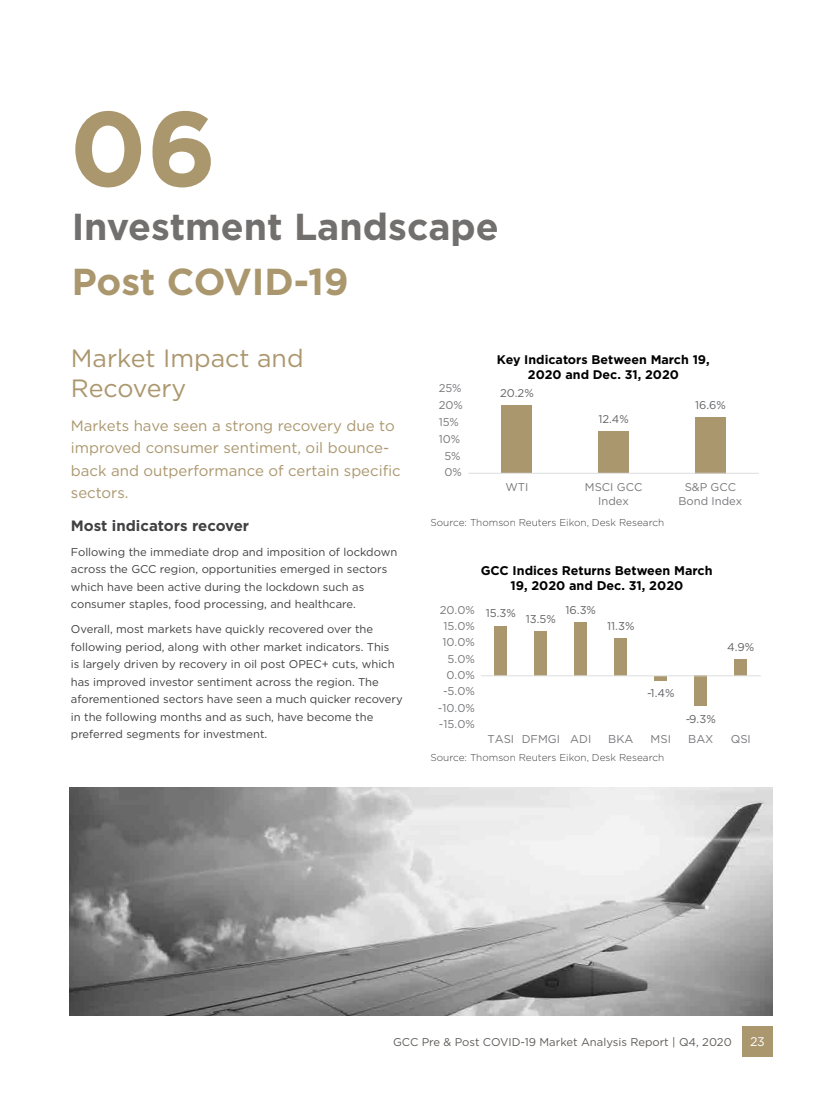
<style>
.page{position:relative;width:815px;height:1099px;background:#fff}
.page>*{position:absolute;margin:0;border:0;box-sizing:border-box;transform-origin:0 0}
.t1{font:700 105.75px "Gotham";color:#ab976e}
.t2{font:700 37.5px "Gotham";color:#72706e}
.t3{font:700 37.5px "Gotham";letter-spacing:-.005em;color:#ab976e}
.t4{font:25px/30px "Gotham";color:#ab976e}
.t5{font:15px/22.5px "Gotham";color:#ab976e}
.t6{font:700 15px "Gotham";color:#414042}
.t7{font:700 12.62px/15.1px "Gotham";color:#000;text-align:center}
.t8{font:700 12.5px/15px "Gotham";color:#000;text-align:center}
.t9{font:12.5px "Gotham";color:#fff}
.t10{font:11.38px "Gotham";color:#77787b}
.t11{font:11.38px "Gotham";color:#636467}
.t12{font:11.25px/17.5px "Gotham";color:#414042}
.t13{font:11.25px "Gotham";color:#605d5a}
.t14{font:11.25px/13.5px "Gotham";color:#77787b;text-align:center}
.t15{font:11.25px "Gotham";color:#636467}
.t16{font:300 10px "Gotham";color:#414042}
</style>
<div class="page">
<div style="left:598px;top:431px;width:31px;height:42px;background:#ab976e"></div>
<div style="left:695px;top:417px;width:30px;height:56px;background:#ab976e"></div>
<div style="left:502px;top:405px;width:30px;height:68px;background:#ab976e"></div>
<hr style="left:469px;top:473px;width:290px;height:1px;background:#dcddde">
<div style="left:735px;top:659px;width:12px;height:16px;background:#ab976e"></div>
<div style="left:695px;top:675px;width:12px;height:31px;background:#ab976e"></div>
<svg style="left:655px;top:676px;width:12px;height:4px"></svg>
<div style="left:615px;top:638px;width:12px;height:37px;background:#ab976e"></div>
<div style="left:575px;top:622px;width:12px;height:53px;background:#ab976e"></div>
<div style="left:535px;top:631px;width:12px;height:44px;background:#ab976e"></div>
<div style="left:495px;top:626px;width:12px;height:49px;background:#ab976e"></div>
<hr style="left:481px;top:675px;width:280px;height:1px;background:#dcddde">
<img style="left:70px;top:787px;width:702px;height:228px">
<div style="left:742px;top:1025px;width:30px;height:31px;background:#ab976e"></div>
<h1 class="t1" style="left:70px;top:79px;width:149px">06</h1>
<h2 class="t2" style="left:72px;top:202px;width:429px">Investment Landscape</h2>
<h2 class="t3" style="left:72px;top:257px;width:279px">Post COVID-19</h2>
<h3 class="t4" style="left:71px;top:343px;width:234px">Market Impact and<br>Recovery</h3>
<h3 class="t5" style="left:71px;top:413px;width:331px">Markets have seen a strong recovery due to improved consumer sentiment, oil bounce&shy;back and outperformance of certain specific sectors.</h3>
<h3 class="t6" style="left:71px;top:516px;width:180px">Most indicators recover</h3>
<p class="t12" style="left:71px;top:543px;width:328px">Following the immediate drop and imposition of lockdown across the GCC region, opportunities emerged in sectors which have been active during the lockdown such as consumer staples, food processing, and healthcare.</p>
<p class="t12" style="left:71px;top:620px;width:333px">Overall, most markets have quickly recovered over the following period, along with other market indicators. This<br>is largely driven by recovery in oil post OPEC+ cuts, which has improved investor sentiment across the region. The aforementioned sectors have seen a much quicker recovery in the following months and as such, have become the preferred segments for investment.</p>
<p class="t14" style="left:439px;top:381px;width:25px">25%</p>
<p class="t14" style="left:439px;top:398px;width:26px">20%</p>
<p class="t14" style="left:439px;top:415px;width:22px">15%</p>
<p class="t14" style="left:439px;top:432px;width:23px">10%</p>
<p class="t14" style="left:444px;top:448px;width:18px">5%</p>
<p class="t14" style="left:444px;top:465px;width:19px">0%</p>
<p class="t8" style="left:497px;top:352px;width:214px">Key Indicators Between March 19,<br>2020 and Dec. 31, 2020</p>
<p class="t15" style="left:500px;top:385px;width:35px">20.2%</p>
<p class="t15" style="left:598px;top:412px;width:32px">12.4%</p>
<p class="t15" style="left:695px;top:397px;width:32px">16.6%</p>
<p class="t14" style="left:505px;top:480px;width:25px">WTI</p>
<p class="t14" style="left:585px;top:480px;width:59px">MSCI GCC<br>Index</p>
<p class="t14" style="left:678px;top:480px;width:65px">S&amp;P GCC<br>Bond Index</p>
<p class="t16" style="left:431px;top:516px;width:235px">Source: Thomson Reuters Eikon, Desk Research</p>
<p class="t7" style="left:481px;top:563px;width:233px">GCC Indices Returns Between March<br>19, 2020 and Dec. 31, 2020</p>
<p class="t10" style="left:440px;top:602px;width:37px">20.0%</p>
<p class="t10" style="left:444px;top:618px;width:33px">15.0%</p>
<p class="t10" style="left:442px;top:635px;width:34px">10.0%</p>
<p class="t10" style="left:448px;top:651px;width:29px">5.0%</p>
<p class="t10" style="left:446px;top:667px;width:30px">0.0%</p>
<p class="t10" style="left:443px;top:684px;width:33px">-5.0%</p>
<p class="t10" style="left:438px;top:700px;width:39px">-10.0%</p>
<p class="t10" style="left:439px;top:716px;width:37px">-15.0%</p>
<p class="t11" style="left:486px;top:606px;width:32px">15.3%</p>
<p class="t11" style="left:526px;top:611px;width:32px">13.5%</p>
<p class="t11" style="left:566px;top:602px;width:32px">16.3%</p>
<p class="t11" style="left:607px;top:618px;width:29px">11.3%</p>
<p class="t11" style="left:727px;top:639px;width:29px">4.9%</p>
<p class="t11" style="left:647px;top:685px;width:29px">-1.4%</p>
<p class="t11" style="left:686px;top:711px;width:31px">-9.3%</p>
<p class="t10" style="left:487px;top:731px;width:105px">TASI DFMGI ADI</p>
<p class="t10" style="left:608px;top:731px;width:27px">BKA</p>
<p class="t10" style="left:651px;top:731px;width:22px">MSI</p>
<p class="t10" style="left:688px;top:731px;width:27px">BAX</p>
<p class="t10" style="left:731px;top:731px;width:22px">QSI</p>
<p class="t16" style="left:431px;top:751px;width:235px">Source: Thomson Reuters Eikon, Desk Research</p>
<p class="t13" style="left:393px;top:1034px;width:340px">GCC Pre &amp; Post COVID-19 Market Analysis Report | Q4, 2020</p>
<p class="t9" style="left:750px;top:1033px;width:16px">23</p>
</div>
